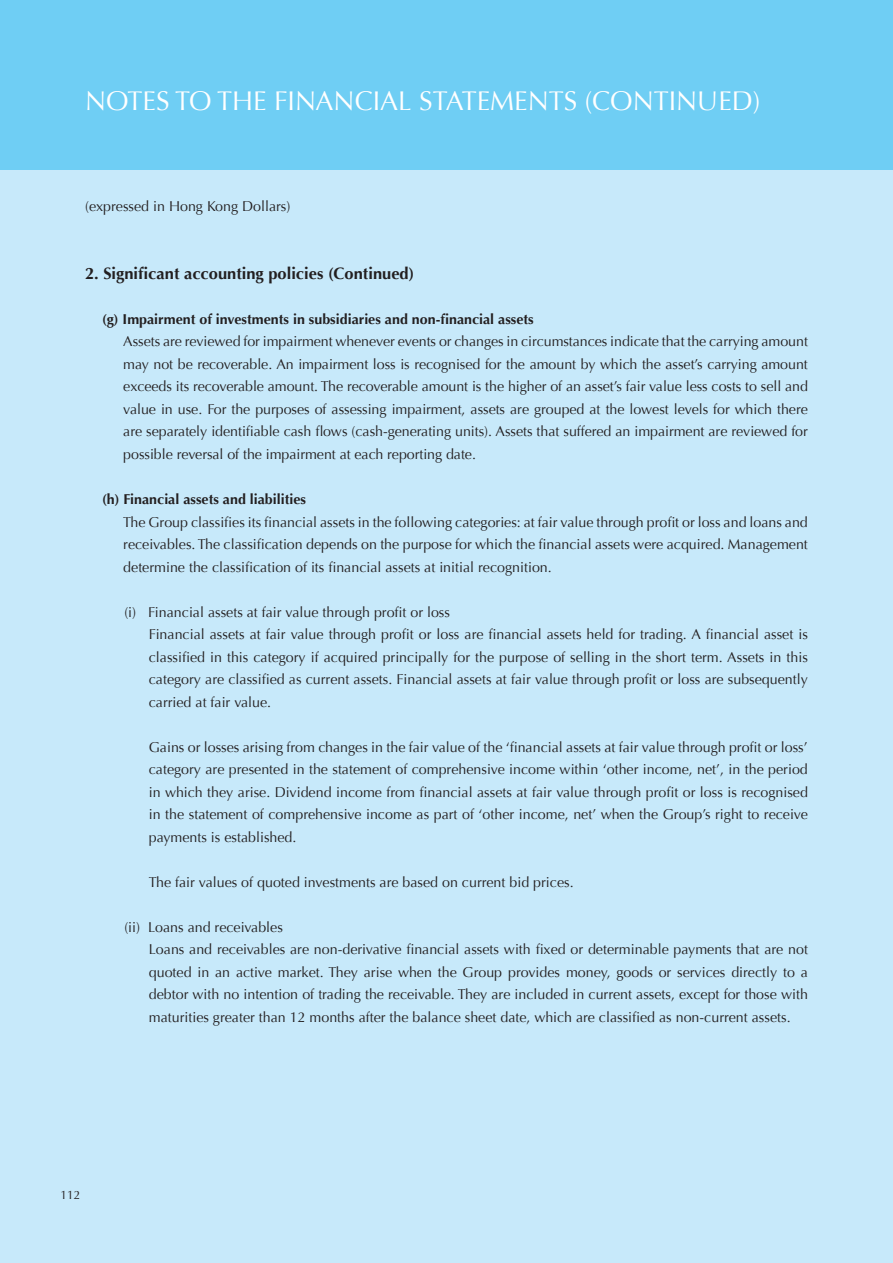
<style>
.page{position:relative;width:893px;height:1263px;background:#fff}
.page>*{position:absolute;margin:0;border:0;box-sizing:border-box;transform-origin:0 0}
.t1{font:27px "Optima";color:#fff}
.t2{font:700 16.5px "Optima";color:#231f20}
.t3{font:14.25px/22.5px "Optima";color:#231f20;text-align:justify}
.t4{font:700 14.25px "Optima";color:#231f20}
.t5{font:12px "Optima";color:#231f20}
</style>
<div class="page">
<div style="left:0;top:0;width:893px;height:170px;background:#6fcef4"></div>
<div style="left:0;top:170px;width:893px;height:1093px;background:#c7e9fa"></div>
<p class="t1" style="left:85px;top:85px;width:677px">NOTES TO THE FINANCIAL STATEMENTS (CONTINUED)</p>
<p class="t3" style="left:85px;top:196px;width:207px">(expressed in Hong Kong Dollars)</p>
<p class="t2" style="left:85px;top:264px;width:331px">2. Significant accounting policies (Continued)</p>
<p class="t4" style="left:102px;top:311px;width:433px">(g) Impairment of investments in subsidiaries and non-financial assets</p>
<p class="t3" style="left:123px;top:331px;width:686px">Assets are reviewed for impairment whenever events or changes in circumstances indicate that the carrying amount may not be recoverable. An impairment loss is recognised for the amount by which the asset’s carrying amount exceeds its recoverable amount. The recoverable amount is the higher of an asset’s fair value less costs to sell and value in use. For the purposes of assessing impairment, assets are grouped at the lowest levels for which there are separately identifiable cash flows (cash-generating units). Assets that suffered an impairment are reviewed for possible reversal of the impairment at each reporting date.</p>
<p class="t4" style="left:102px;top:491px;width:206px">(h) Financial assets and liabilities</p>
<p class="t3" style="left:123px;top:511px;width:686px">The Group classifies its financial assets in the following categories: at fair value through profit or loss and loans and receivables. The classification depends on the purpose for which the financial assets were acquired. Management determine the classification of its financial assets at initial recognition.</p>
<p class="t3" style="left:124px;top:601px;width:327px">(i) Financial assets at fair value through profit or loss</p>
<p class="t3" style="left:149px;top:623px;width:661px">Financial assets at fair value through profit or loss are financial assets held for trading. A financial asset is classified in this category if acquired principally for the purpose of selling in the short term. Assets in this category are classified as current assets. Financial assets at fair value through profit or loss are subsequently carried at fair value.</p>
<p class="t3" style="left:149px;top:736px;width:661px">Gains or losses arising from changes in the fair value of the ‘financial assets at fair value through profit or loss’ category are presented in the statement of comprehensive income within ‘other income, net’, in the period in which they arise. Dividend income from financial assets at fair value through profit or loss is recognised in the statement of comprehensive income as part of ‘other income, net’ when the Group’s right to receive payments is established.</p>
<p class="t3" style="left:149px;top:871px;width:426px">The fair values of quoted investments are based on current bid prices.</p>
<p class="t3" style="left:124px;top:916px;width:160px">(ii) Loans and receivables</p>
<p class="t3" style="left:149px;top:938px;width:661px">Loans and receivables are non-derivative financial assets with fixed or determinable payments that are not quoted in an active market. They arise when the Group provides money, goods or services directly to a debtor with no intention of trading the receivable. They are included in current assets, except for those with maturities greater than 12 months after the balance sheet date, which are classified as non-current assets.</p>
<p class="t5" style="left:61px;top:1188px;width:22px">112</p>
</div>
